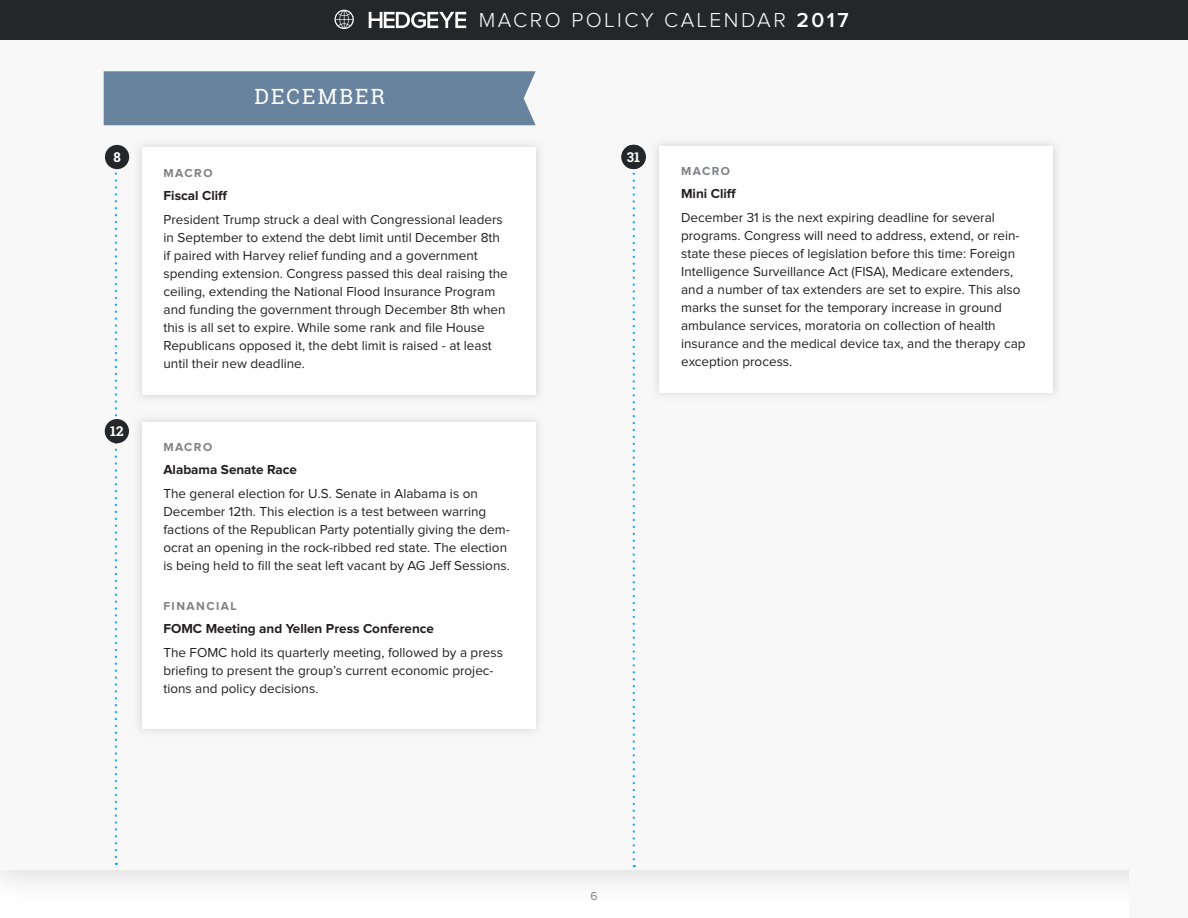
<style>
.page{position:relative;width:1188px;height:918px;background:#fff}
.page>*{position:absolute;margin:0;border:0;box-sizing:border-box;transform-origin:0 0}
.t1{font:300 21px "Proxima Nova";letter-spacing:.12em;color:#fff}
.months_-_page_1{font:21px "Roboto Slab";letter-spacing:.1em;color:#fff}
.body_copy{font:13.5px/18px "Proxima Nova";color:#231f20}
.events{font:700 13.5px "Proxima Nova";color:#231f20}
.t2{font:700 13.5px "Roboto Slab";color:#fff}
.labels{font:700 12px "Proxima Nova";letter-spacing:.12em;color:#808285}
.t3{font:12px "Proxima Nova";color:#808285}
.s1{font-weight:600}
</style>
<div class="page">
<div style="left:0;top:0;width:1188px;height:907px;background:#231f20;opacity:.15"></div>
<div style="left:0;top:0;width:1188px;height:869px;background:#f8f8f9"></div>
<div style="left:0;top:0;width:1188px;height:40px;background:#242729"></div>
<svg style="left:369px;top:12px;width:97px;height:16px"></svg>
<svg style="left:335px;top:10px;width:19px;height:19px"></svg>
<svg style="left:115px;top:169px;width:2px;height:688px"></svg>
<svg style="left:633px;top:169px;width:2px;height:690px"></svg>
<div style="left:104px;top:71px;width:432px;height:54px;background:#67839e"></div>
<div style="left:1130px;top:326px;width:58px;height:592px;background:#f8f8f9"></div>
<div style="left:621px;top:145px;width:25px;height:24px;background:#242729;border-radius:50%"></div>
<div style="left:649px;top:136px;width:414px;height:266px;background:#bcbec0;opacity:.65"></div>
<div style="left:659px;top:146px;width:394px;height:246px;background:#fff"></div>
<div style="left:132px;top:412px;width:413px;height:326px;background:#bcbec0;opacity:.65"></div>
<div style="left:142px;top:422px;width:394px;height:306px;background:#fff"></div>
<div style="left:105px;top:419px;width:24px;height:24px;background:#242729;border-radius:50%"></div>
<div style="left:132px;top:138px;width:413px;height:267px;background:#bcbec0;opacity:.65"></div>
<div style="left:142px;top:148px;width:394px;height:247px;background:#fff"></div>
<div style="left:105px;top:145px;width:24px;height:24px;background:#242729;border-radius:50%"></div>
<p class="t2" style="left:109px;top:147px;width:15px">12</p>
<p class="t2" style="left:113px;top:148px;width:9px">8</p>
<p class="t2" style="left:110px;top:422px;width:15px">12</p>
<p class="months_-_page_1" style="left:254px;top:82px;width:132px">DECEMBER</p>
<h1 class="t1" style="left:479px;top:10px;width:371px">MACRO POLICY CALENDAR <span class="s1">2017</span></h1>
<p class="t2" style="left:627px;top:148px;width:15px">31</p>
<p class="labels" style="left:164px;top:167px;width:50px">MACRO</p>
<p class="events" style="left:164px;top:189px;width:66px">Fiscal Cliff</p>
<p class="body_copy" style="left:164px;top:211px;width:346px">President Trump struck a deal with Congressional leaders in September to extend the debt limit until December 8th if paired with Harvey relief funding and a government spending extension. Congress passed this deal raising the ceiling, extending the National Flood Insurance Program and funding the government through December 8th when this is all set to expire. While some rank and file House Republicans opposed it, the debt limit is raised - at least until their new deadline.</p>
<p class="labels" style="left:163px;top:441px;width:50px">MACRO</p>
<p class="events" style="left:163px;top:463px;width:135px">Alabama Senate Race</p>
<p class="body_copy" style="left:163px;top:486px;width:348px">The general election for U.S. Senate in Alabama is on December 12th. This election is a test between warring factions of the Republican Party potentially giving the dem&shy;ocrat an opening in the rock-ribbed red state. The election is being held to fill the seat left vacant by AG Jeff Sessions.</p>
<p class="labels" style="left:163px;top:600px;width:75px">FINANCIAL</p>
<p class="events" style="left:163px;top:622px;width:272px">FOMC Meeting and Yellen Press Conference</p>
<p class="body_copy" style="left:163px;top:644px;width:341px">The FOMC hold its quarterly meeting, followed by a press briefing to present the group’s current economic projec&shy;tions and policy decisions.</p>
<p class="labels" style="left:681px;top:165px;width:50px">MACRO</p>
<p class="events" style="left:681px;top:187px;width:57px">Mini Cliff</p>
<p class="body_copy" style="left:681px;top:209px;width:346px">December 31 is the next expiring deadline for several programs. Congress will need to address, extend, or rein&shy;state these pieces of legislation before this time: Foreign Intelligence Surveillance Act (FISA), Medicare extenders, and a number of tax extenders are set to expire. This also marks the sunset for the temporary increase in ground ambulance services, moratoria on collection of health insurance and the medical device tax, and the therapy cap exception process.</p>
<p class="t3" style="left:590px;top:891px;width:9px">6</p>
</div>
